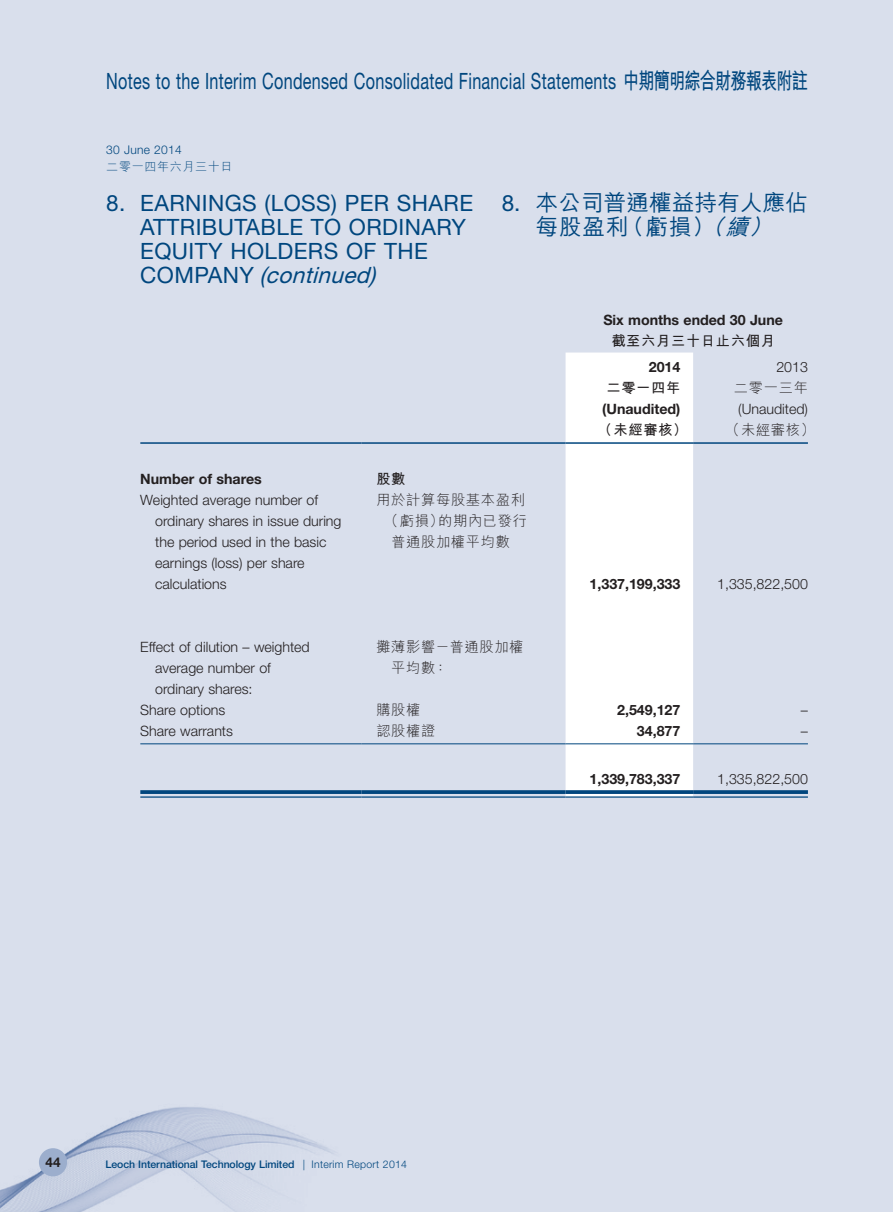
<style>
.page{position:relative;width:893px;height:1212px;background:#d9dfec}
.page>*{position:absolute;margin:0;border:0;box-sizing:border-box;transform-origin:0 0}
.Heading_1{font:22.5px/24px "Helvetica Neue LT Std";letter-spacing:.02em;color:#00467e}
.Heading_1-2{font:22.5px "Helvetica Neue LT Std";letter-spacing:.02em;color:#00467e;scale:.72 1}
.C_Heading_1{font:500 22.5px/24px "M Hei HK";letter-spacing:.01em;color:#00467e;text-align:center}
.Body_Text{font:300 14.25px/21px "Helvetica Neue LT Std";color:#231f20}
.Body_Text-2{font:700 14.25px "Helvetica Neue LT Std";color:#231f20}
.Body_Text-3{font:300 14.25px/21px "M Hei HK";letter-spacing:.05em;color:#231f20;text-align:center}
.Body_Text-4{font:700 14.25px "M Hei HK";letter-spacing:.05em;color:#231f20}
.t1{font:700 13.5px "Helvetica Neue LT Std";color:#231f20}
.t2{font:300 12px "Helvetica Neue LT Std";color:#00467e}
.t3{font:300 12px "M Hei HK";letter-spacing:.06em;color:#00467e}
.t4{font:500 10.5px "Helvetica Neue LT Std";letter-spacing:-.005em;color:#00467e}
.s1{font-family:"M Hei HK";font-weight:700}
.s2{font-style:italic}
.s3{font-family:"Helvetica Neue LT Std";font-weight:400}
.s4{font-weight:300}
</style>
<div class="page">
<img style="left:0;top:1107px;width:334px;height:105px">
<div style="left:39px;top:1148px;width:28px;height:28px;background:#9caecd;border-radius:50%"></div>
<div style="left:566px;top:352px;width:127px;height:444px;background:#fff"></div>
<hr style="left:140px;top:442px;width:221px;height:2px;background:#00467e">
<hr style="left:361px;top:442px;width:205px;height:2px;background:#00467e">
<hr style="left:566px;top:442px;width:127px;height:2px;background:#00467e">
<hr style="left:693px;top:442px;width:115px;height:2px;background:#00467e">
<hr style="left:140px;top:743px;width:221px;height:1px;background:#00467e">
<hr style="left:361px;top:743px;width:205px;height:1px;background:#00467e">
<hr style="left:566px;top:743px;width:127px;height:1px;background:#00467e">
<hr style="left:693px;top:743px;width:115px;height:1px;background:#00467e">
<svg style="left:140px;top:790px;width:221px;height:4px"></svg>
<hr style="left:140px;top:796px;width:221px;height:2px;background:#00467e">
<svg style="left:361px;top:790px;width:205px;height:4px"></svg>
<hr style="left:361px;top:796px;width:205px;height:2px;background:#00467e">
<svg style="left:566px;top:790px;width:127px;height:4px"></svg>
<hr style="left:566px;top:796px;width:127px;height:2px;background:#00467e">
<svg style="left:693px;top:790px;width:115px;height:4px"></svg>
<hr style="left:693px;top:796px;width:115px;height:2px;background:#00467e">
<h1 class="Heading_1-2" style="left:106px;top:68px;width:976px">Notes to the Interim Condensed Consolidated Financial Statements <span class="s1">中期簡明綜合財務報表附註</span></h1>
<p class="t2" style="left:106px;top:143px;width:77px">30 June 2014</p>
<p class="t3" style="left:106px;top:160px;width:128px">二零一四年六月三十日</p>
<p class="Heading_1" style="left:140px;top:191px;width:334px;text-indent:-34px">8. EARNINGS (LOSS) PER SHARE<br>ATTRIBUTABLE TO ORDINARY<br>EQUITY HOLDERS OF THE<br>C O M PA N Y <span class="s2">(continued)</span></p>
<p class="C_Heading_1" style="left:502px;top:189px;width:308px"><span class="s3">8.</span> 本公司普通權益持有人應佔每股盈利（虧損）<span class="s2">（續）</span></p>
<p class="Body_Text-2" style="left:603px;top:312px;width:181px">Six months ended 30 June</p>
<p class="Body_Text-4" style="left:611px;top:331px;width:165px">截至六月三十日止六個月</p>
<p class="Body_Text-2" style="left:649px;top:358px;width:33px">2014</p>
<p class="Body_Text" style="left:776px;top:356px;width:33px">2013</p>
<p class="Body_Text-4" style="left:606px;top:377px;width:75px">二零一四年</p>
<p class="Body_Text-3" style="left:734px;top:377px;width:75px">二零一三年</p>
<p class="Body_Text-2" style="left:602px;top:400px;width:80px">(Unaudited)</p>
<p class="Body_Text" style="left:738px;top:398px;width:71px">(Unaudited)</p>
<p class="Body_Text-4" style="left:598px;top:419px;width:91px">（未經審核）</p>
<p class="Body_Text-3" style="left:725px;top:419px;width:91px">（未經審核）</p>
<p class="Body_Text-2" style="left:140px;top:470px;width:123px">Number of shares</p>
<p class="Body_Text-4" style="left:376px;top:468px;width:31px">股數</p>
<p class="Body_Text" style="left:155px;top:489px;width:188px;text-indent:-15px">Weighted average number of ordinary shares in issue during the period used in the basic earnings (loss) per share calculations</p>
<p class="Body_Text-3" style="left:376px;top:489px;width:152px">用於計算每股基本盈利（虧損）的期內已發行普通股加權平均數</p>
<p class="Body_Text-2" style="left:590px;top:575px;width:92px">1,337,199,333</p>
<p class="Body_Text" style="left:717px;top:573px;width:92px">1,335,822,500</p>
<p class="Body_Text" style="left:155px;top:636px;width:156px;text-indent:-15px">Effect of dilution – weighted average number of ordinary shares:</p>
<p class="Body_Text-3" style="left:391px;top:636px;width:134px;text-align:left;text-indent:-15px">攤薄影響－普通股加權平均數：</p>
<p class="Body_Text" style="left:140px;top:699px;width:87px">Share options</p>
<p class="Body_Text-3" style="left:376px;top:699px;width:46px">購股權</p>
<p class="Body_Text-2" style="left:617px;top:701px;width:65px">2,549,127</p>
<p class="Body_Text" style="left:801px;top:699px;width:9px">–</p>
<p class="Body_Text" style="left:140px;top:720px;width:94px">Share warrants</p>
<p class="Body_Text-3" style="left:376px;top:720px;width:61px">認股權證</p>
<p class="Body_Text-2" style="left:637px;top:722px;width:45px">34,877</p>
<p class="Body_Text" style="left:801px;top:720px;width:9px">–</p>
<p class="Body_Text-2" style="left:590px;top:770px;width:92px">1,339,783,337</p>
<p class="Body_Text" style="left:717px;top:768px;width:92px">1,335,822,500</p>
<p class="t1" style="left:46px;top:1154px;width:16px">44</p>
<p class="t4" style="left:106px;top:1158px;width:303px">Leoch International Technology Limited <span class="s4">| Interim Report 2014</span></p>
</div>
